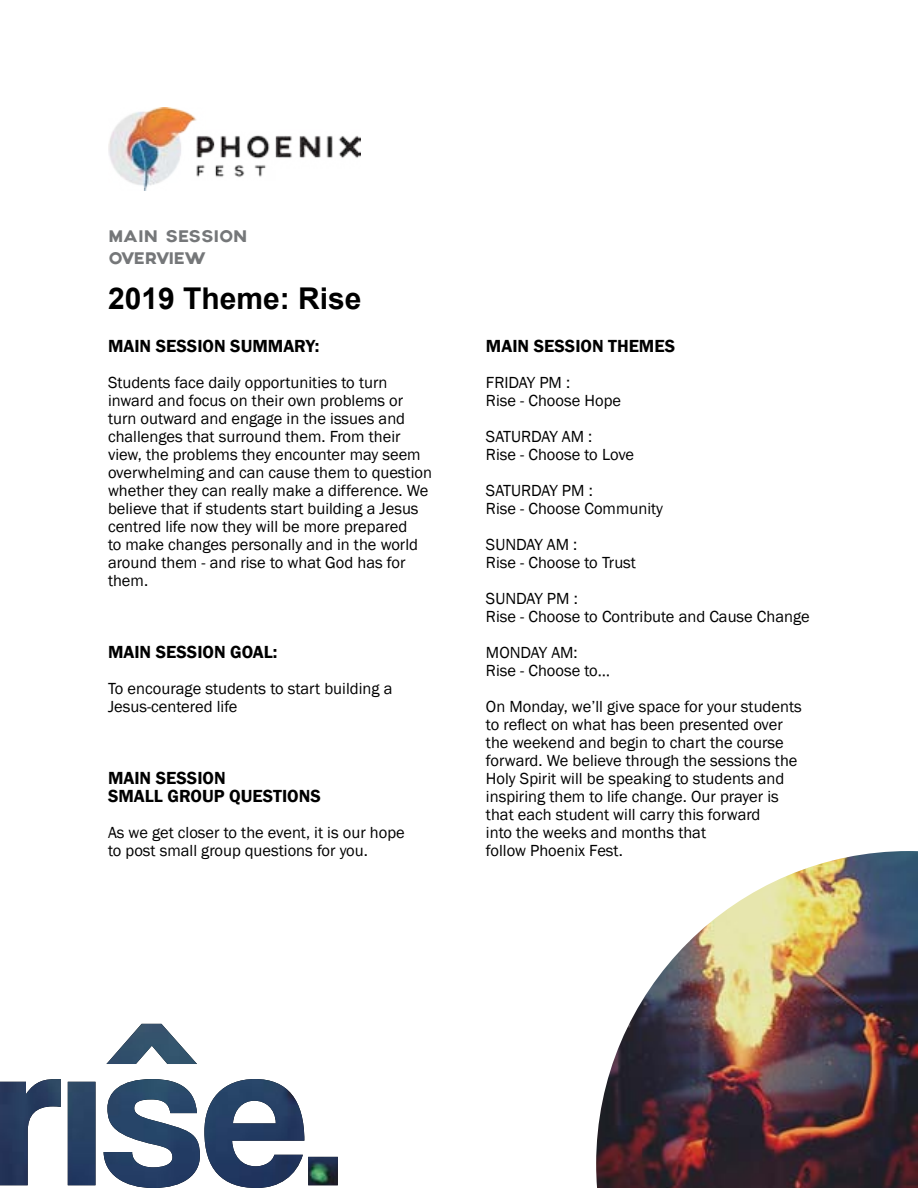
<style>
.page{position:relative;width:918px;height:1188px;background:#fff}
.page>*{position:absolute;margin:0;border:0;box-sizing:border-box;transform-origin:0 0}
.t1{font:700 30px "Arial";color:#000}
.t2{font:600 18px/18px "Franklin Gothic";color:#000}
.t3{font:18px/21.6px "Axis";color:#757779}
.t4{font:16.5px/18px "Franklin Gothic";color:#000}
</style>
<div class="page">
<img style="left:108px;top:108px;width:252px;height:82px">
<img style="left:596px;top:851px;width:322px;height:337px">
<img style="left:0;top:1024px;width:338px;height:164px">
<p class="t3" style="left:108px;top:226px;width:140px">MAIN SESSION<br>OVERVIEW</p>
<h1 class="t1" style="left:108px;top:277px;width:255px">2019 Theme: Rise</h1>
<p class="t2" style="left:108px;top:337px;width:213px">MAIN SESSION SUMMARY:</p>
<p class="t4" style="left:108px;top:373px;width:326px">Students face daily opportunities to turn inward and focus on their own problems or turn outward and engage in the issues and challenges that surround them. From their view, the problems they encounter may seem overwhelming and can cause them to question whether they can really make a difference. We believe that if students start building a Jesus centred life now they will be more prepared<br>to make changes personally and in the world around them - and rise to what God has for them.</p>
<p class="t2" style="left:108px;top:643px;width:171px">MAIN SESSION GOAL:</p>
<p class="t4" style="left:108px;top:679px;width:286px">To encourage students to start building a<br>Jesus-centered life</p>
<p class="t2" style="left:108px;top:769px;width:214px">MAIN SESSION<br>SMALL GROUP QUESTIONS</p>
<p class="t4" style="left:108px;top:823px;width:298px">As we get closer to the event, it is our hope to post small group questions for you.</p>
<p class="t2" style="left:486px;top:337px;width:191px">MAIN SESSION THEMES</p>
<p class="t4" style="left:486px;top:373px;width:137px">FRIDAY PM :<br>Rise - Choose Hope</p>
<p class="t4" style="left:486px;top:427px;width:150px">SATURDAY AM :<br>Rise - Choose to Love</p>
<p class="t4" style="left:486px;top:481px;width:179px">SATURDAY PM :<br>Rise - Choose Community</p>
<p class="t4" style="left:486px;top:535px;width:152px">SUNDAY AM :<br>Rise - Choose to Trust</p>
<p class="t4" style="left:486px;top:589px;width:325px">SUNDAY PM :<br>Rise - Choose to Contribute and Cause Change</p>
<p class="t4" style="left:486px;top:643px;width:126px">MONDAY AM:<br>Rise - Choose to…</p>
<p class="t4" style="left:486px;top:697px;width:317px">On Monday, we’ll give space for your students to reflect on what has been presented over the weekend and begin to chart the course forward. We believe through the sessions the Holy Spirit will be speaking to students and inspiring them to life change. Our prayer is that each student will carry this forward<br>into the weeks and months that<br>follow Phoenix Fest.</p>
</div>
